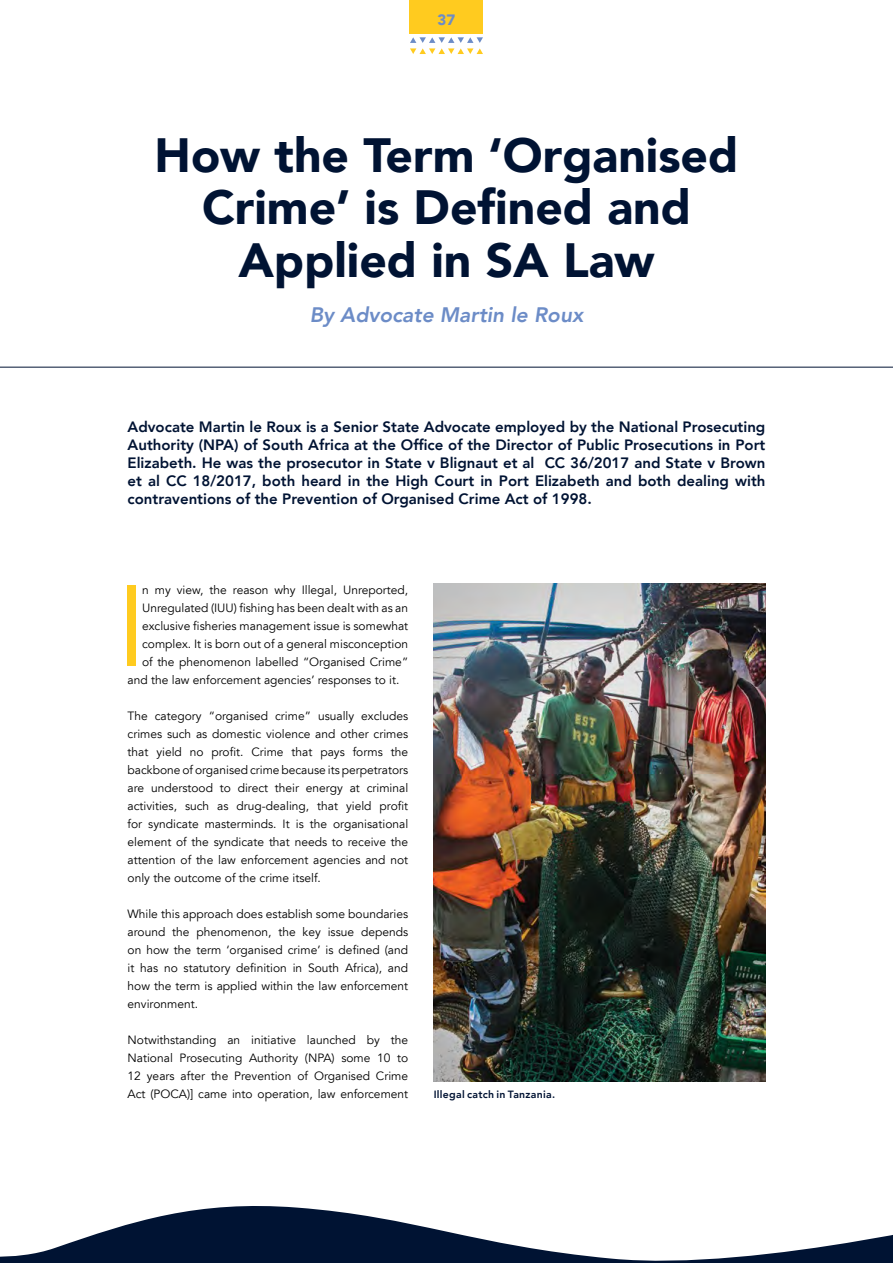
<style>
.page{position:relative;width:893px;height:1263px;background:#fff}
.page>*{position:absolute;margin:0;border:0;box-sizing:border-box;transform-origin:0 0}
.t1{font:113.7px "Avenir LT";color:#ffcb1f}
.t2{font:900 48px/52.5px "Avenir LT";color:#001333;text-align:center}
.t3{font:italic 800 20.85px "Avenir LT";color:#6c8cc7}
.t4{font:800 15px/18px "Avenir LT";color:#001333;text-align:justify}
.t5{font:900 15px "Avenir LT";color:#6c8cc7}
.t6{font:12px/18px "Avenir LT";color:#000;text-align:justify}
.t7{font:800 10.5px "Avenir LT";letter-spacing:.025em;color:#001333}
</style>
<div class="page">
<svg style="left:0;top:1206px;width:893px;height:57px"></svg>
<div style="left:410px;top:0;width:73px;height:34px;background:#ffcb1f"></div>
<svg style="left:410px;top:37px;width:73px;height:17px"></svg>
<hr style="left:0;top:367px;width:893px;height:1px;background:#001333">
<img style="left:434px;top:584px;width:331px;height:498px">
<p class="t5" style="left:438px;top:10px;width:19px">37</p>
<h2 class="t2" style="left:155px;top:128px;width:585px">How the Term ‘Organised<br>Crime’ is Defined and<br>Applied in SA Law</h2>
<h3 class="t3" style="left:310px;top:302px;width:275px">By Advocate Martin le Roux</h3>
<p class="t4" style="left:128px;top:418px;width:639px">Advocate Martin le Roux is a Senior State Advocate employed by the National Prosecuting Authority (NPA) of South Africa at the Office of the Director of Public Prosecutions in Port Elizabeth. He was the prosecutor in State v Blignaut et al CC 36/2017 and State v Brown et al CC 18/2017, both heard in the High Court in Port Elizabeth and both dealing with contraventions of the Prevention of Organised Crime Act of 1998.</p>
<h1 class="t1" style="left:117px;top:561px;width:32px">I</h1>
<p class="t6" style="left:142px;top:581px;width:268px">n my view, the reason why Illegal, Unreported,</p>
<p class="t6" style="left:142px;top:599px;width:268px">Unregulated (IUU) fishing has been dealt with as an</p>
<p class="t6" style="left:142px;top:617px;width:268px">exclusive fisheries management issue is somewhat</p>
<p class="t6" style="left:142px;top:635px;width:268px">complex. It is born out of a general misconception</p>
<p class="t6" style="left:142px;top:653px;width:268px">of the phenomenon labelled “Organised Crime”</p>
<p class="t6" style="left:128px;top:671px;width:273px">and the law enforcement agencies’ responses to it.</p>
<p class="t6" style="left:128px;top:707px;width:282px">The category “organised crime” usually excludes crimes such as domestic violence and other crimes that yield no profit. Crime that pays forms the backbone of organised crime because its perpetrators are understood to direct their energy at criminal activities, such as drug-dealing, that yield profit for syndicate masterminds. It is the organisational element of the syndicate that needs to receive the attention of the law enforcement agencies and not only the outcome of the crime itself.</p>
<p class="t6" style="left:128px;top:905px;width:282px">While this approach does establish some boundaries around the phenomenon, the key issue depends on how the term ‘organised crime’ is defined (and it has no statutory definition in South Africa), and how the term is applied within the law enforcement environment.</p>
<p class="t6" style="left:128px;top:1031px;width:282px">Notwithstanding an initiative launched by the National Prosecuting Authority (NPA) some 10 to 12 years after the Prevention of Organised Crime Act (POCA)] came into operation, law enforcement</p>
<p class="t7" style="left:434px;top:1088px;width:123px">Illegal catch in Tanzania.</p>
</div>
